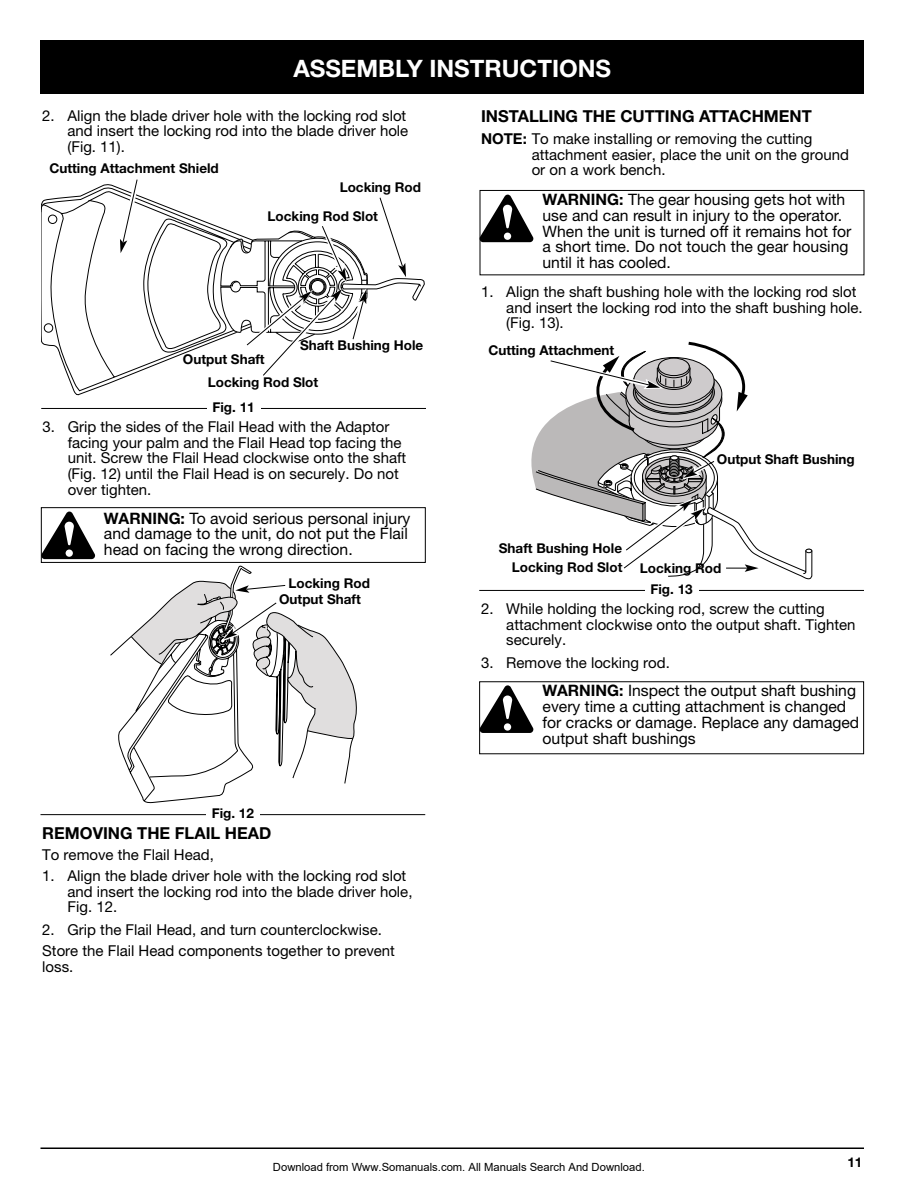
<style>
.page{position:relative;width:918px;height:1188px;background:#fff}
.page>*{position:absolute;margin:0;border:0;box-sizing:border-box;transform-origin:0 0}
.t1{font:700 24px "Helvetica Neue";color:#fff}
.t2{font:700 16.5px "Helvetica Neue";color:#000}
.t3{font:15.75px/15.8px "Helvetica Neue";color:#000}
.t4{font:15px/15.8px "Helvetica Neue";color:#000}
.t5{font:700 13.5px "Helvetica Neue";color:#000}
.t6{font:11.25px "Arial";color:#000}
.s1{font-weight:700}
</style>
<div class="page">
<hr style="left:40px;top:1148px;width:824px;height:1px;background:#000">
<svg style="left:67px;top:376px;width:61px;height:20px"></svg>
<hr style="left:40px;top:814px;width:385px;height:1px;background:#000">
<div style="left:206px;top:804px;width:54px;height:21px;background:#fff"></div>
<hr style="left:41px;top:408px;width:385px;height:1px;background:#000">
<div style="left:207px;top:398px;width:54px;height:21px;background:#fff"></div>
<svg style="left:43px;top:512px;width:52px;height:47px"></svg>
<div style="left:41px;top:507px;width:385px;height:56px;border:1px solid #000"></div>
<div style="left:40px;top:40px;width:824px;height:54px;background:#000"></div>
<hr style="left:479px;top:590px;width:385px;height:1px;background:#000">
<div style="left:645px;top:580px;width:54px;height:21px;background:#fff"></div>
<svg style="left:110px;top:566px;width:247px;height:237px"></svg>
<svg style="left:531px;top:342px;width:281px;height:237px"></svg>
<svg style="left:482px;top:195px;width:51px;height:47px"></svg>
<div style="left:480px;top:190px;width:384px;height:85px;border:1px solid #000"></div>
<svg style="left:41px;top:179px;width:384px;height:197px"></svg>
<svg style="left:481px;top:685px;width:52px;height:48px"></svg>
<h1 class="t1" style="left:293px;top:60px;width:319px">ASSEMBLY INSTRUCTIONS</h1>
<p class="t4" style="left:68px;top:109px;width:342px;text-indent:-25px">2. Align the blade driver hole with the locking rod slot and insert the locking rod into the blade driver hole (Fig. 11).</p>
<p class="t5" style="left:49px;top:163px;width:171px">Cutting Attachment Shield</p>
<p class="t5" style="left:340px;top:182px;width:83px">Locking Rod</p>
<p class="t5" style="left:268px;top:212px;width:112px">Locking Rod Slot</p>
<p class="t5" style="left:183px;top:354px;width:83px">Output Shaft</p>
<p class="t5" style="left:300px;top:341px;width:125px">Shaft Bushing Hole</p>
<p class="t5" style="left:208px;top:377px;width:112px">Locking Rod Slot</p>
<p class="t5" style="left:213px;top:402px;width:44px">Fig. 11</p>
<p class="t4" style="left:68px;top:420px;width:340px;text-indent:-25px">3. Grip the sides of the Flail Head with the Adaptor facing your palm and the Flail Head top facing the unit. Screw the Flail Head clockwise onto the shaft (Fig. 12) until the Flail Head is on securely. Do not over tighten.</p>
<p class="t3" style="left:104px;top:512px;width:308px"><span class="s1">WARNING:</span> To avoid serious personal injury and damage to the unit, do not put the Flail head on facing the wrong direction.</p>
<p class="t5" style="left:289px;top:579px;width:83px">Locking Rod</p>
<p class="t5" style="left:279px;top:594px;width:83px">Output Shaft</p>
<p class="t5" style="left:212px;top:808px;width:44px">Fig. 12</p>
<p class="t2" style="left:42px;top:827px;width:231px">REMOVING THE FLAIL HEAD</p>
<p class="t4" style="left:42px;top:848px;width:173px">To remove the Flail Head,</p>
<p class="t4" style="left:68px;top:869px;width:346px;text-indent:-25px">1. Align the blade driver hole with the locking rod slot and insert the locking rod into the blade driver hole,<br>Fig. 12.</p>
<p class="t4" style="left:42px;top:920px;width:354px;line-height:21.8px">2. Grip the Flail Head, and turn counterclockwise.<br>Store the Flail Head components together to prevent</p>
<p class="t4" style="left:42px;top:960px;width:33px">loss.</p>
<p class="t2" style="left:481px;top:110px;width:332px">INSTALLING THE CUTTING ATTACHMENT</p>
<p class="t4" style="left:532px;top:132px;width:319px;text-indent:-51px"><span class="s1">NOTE:</span> To make installing or removing the cutting attachment easier, place the unit on the ground or on a work bench.</p>
<p class="t3" style="left:543px;top:193px;width:310px"><span class="s1">WARNING:</span> The gear housing gets hot with use and can result in injury to the operator.<br>When the unit is turned off it remains hot for a short time. Do not touch the gear housing until it has cooled.</p>
<p class="t4" style="left:506px;top:285px;width:358px;text-indent:-25px">1. Align the shaft bushing hole with the locking rod slot and insert the locking rod into the shaft bushing hole. (Fig. 13).</p>
<p class="t5" style="left:488px;top:345px;width:127px">Cutting Attachment</p>
<p class="t5" style="left:717px;top:454px;width:139px">Output Shaft Bushing</p>
<p class="t5" style="left:499px;top:543px;width:125px">Shaft Bushing Hole</p>
<p class="t5" style="left:512px;top:562px;width:112px">Locking Rod Slot</p>
<p class="t5" style="left:640px;top:563px;width:83px">Locking Rod</p>
<p class="t5" style="left:651px;top:584px;width:44px">Fig. 13</p>
<p class="t4" style="left:506px;top:602px;width:351px;text-indent:-25px">2. While holding the locking rod, screw the cutting attachment clockwise onto the output shaft. Tighten securely.</p>
<p class="t4" style="left:481px;top:656px;width:190px">3. Remove the locking rod.</p>
<p class="t3" style="left:543px;top:684px;width:318px"><span class="s1">WARNING:</span> Inspect the output shaft bushing every time a cutting attachment is changed for cracks or damage. Replace any damaged output shaft bushings</p>
<p class="t6" style="left:273px;top:1160px;width:373px">Download from Www.Somanuals.com. All Manuals Search And Download.</p>
<p class="t5" style="left:847px;top:1157px;width:17px">11</p>
</div>
